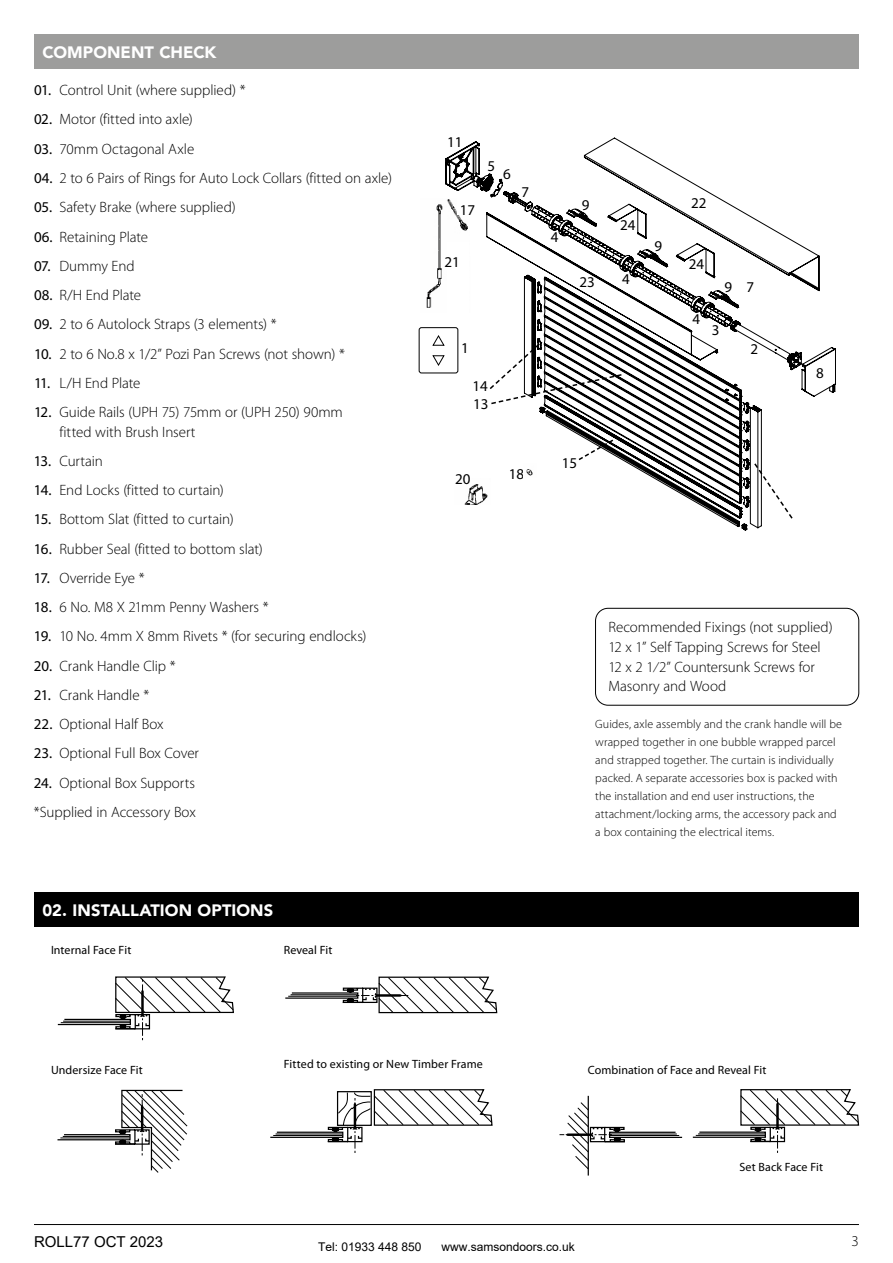
<style>
.page{position:relative;width:893px;height:1263px;background:#fff}
.page>*{position:absolute;margin:0;border:0;box-sizing:border-box;transform-origin:0 0}
.t1{font:900 16.5px "Avenir";color:#fff}
.t2{font:300 15px/19.5px "Myriad Pro";letter-spacing:-.005em;color:#000}
.t3{font:15px "Myriad Pro";color:#000}
.t4{font:15px "Arial";color:#000}
.t5{font:300 12px/18px "Myriad Pro";letter-spacing:.005em;color:#000}
.t6{font:12px "Myriad Pro";letter-spacing:.005em;color:#000}
.t7{font:12px "Arial";color:#000}
.t8{font:12px "Century Gothic";color:#000}
.s1{font-weight:400}
</style>
<div class="page">
<hr style="left:34px;top:1224px;width:825px;height:1px;background:#000">
<div style="left:595px;top:608px;width:264px;height:97px;border:1px solid #000;border-radius:13px"></div>
<svg style="left:58px;top:976px;width:176px;height:65px"></svg>
<svg style="left:285px;top:976px;width:213px;height:38px"></svg>
<svg style="left:559px;top:1089px;width:301px;height:86px"></svg>
<svg style="left:270px;top:1089px;width:223px;height:64px"></svg>
<svg style="left:57px;top:1090px;width:131px;height:83px"></svg>
<div style="left:34px;top:34px;width:825px;height:35px;background:#9d9d9c"></div>
<div style="left:34px;top:892px;width:825px;height:35px;background:#000"></div>
<svg style="left:445px;top:137px;width:391px;height:394px"></svg>
<svg style="left:753px;top:462px;width:41px;height:58px"></svg>
<img style="left:426px;top:198px;width:45px;height:114px">
<div style="left:458px;top:195px;width:13px;height:19px;background:#fff"></div>
<div style="left:447px;top:242px;width:21px;height:70px;background:#fff"></div>
<hr style="left:470px;top:253px;width:1px;height:59px;background:#fff">
<img style="left:455px;top:487px;width:36px;height:18px">
<svg style="left:455px;top:478px;width:36px;height:9px"></svg>
<div style="left:419px;top:328px;width:39px;height:45px;background:#fff;border-radius:2px"></div>
<div style="left:419px;top:327px;width:39px;height:46px;border:1px solid #000;border-radius:2px"></div>
<svg style="left:432px;top:335px;width:13px;height:11px"></svg>
<svg style="left:432px;top:355px;width:13px;height:11px"></svg>
<svg style="left:488px;top:342px;width:135px;height:63px"></svg>
<svg style="left:524px;top:463px;width:13px;height:15px"></svg>
<svg style="left:577px;top:438px;width:38px;height:24px"></svg>
<p class="t1" style="left:43px;top:38px;width:175px">COMPONENT CHECK</p>
<p class="t2" style="left:34px;top:81px;width:213px"><span class="s1">01.</span> Control Unit (where supplied) *</p>
<p class="t2" style="left:34px;top:110px;width:160px"><span class="s1">02.</span> Motor (fitted into axle)</p>
<p class="t2" style="left:34px;top:139px;width:162px"><span class="s1">03.</span> 70mm Octagonal Axle</p>
<p class="t2" style="left:34px;top:168px;width:359px"><span class="s1">04.</span> 2 to 6 Pairs of Rings for Auto Lock Collars (fitted on axle)</p>
<p class="t2" style="left:34px;top:198px;width:203px"><span class="s1">05.</span> Safety Brake (where supplied)</p>
<p class="t2" style="left:34px;top:227px;width:116px"><span class="s1">06.</span> Retaining Plate</p>
<p class="t2" style="left:34px;top:256px;width:102px"><span class="s1">07.</span> Dummy End</p>
<p class="t2" style="left:34px;top:285px;width:109px"><span class="s1">08.</span> R/H End Plate</p>
<p class="t2" style="left:34px;top:315px;width:244px"><span class="s1">09.</span> 2 to 6 Autolock Straps (3 elements) *</p>
<p class="t2" style="left:34px;top:344px;width:312px"><span class="s1">10.</span> 2 to 6 No.8 x 1/2” Pozi Pan Screws (not shown) *</p>
<p class="t2" style="left:34px;top:373px;width:108px"><span class="s1">11.</span> L/H End Plate</p>
<p class="t2" style="left:60px;top:402px;width:285px;text-indent:-25px"><span class="s1">12.</span> Guide Rails (UPH 75) 75mm or (UPH 250) 90mm fitted with Brush Insert</p>
<p class="t2" style="left:34px;top:451px;width:70px"><span class="s1">13.</span> Curtain</p>
<p class="t2" style="left:34px;top:480px;width:191px"><span class="s1">14.</span> End Locks (fitted to curtain)</p>
<p class="t2" style="left:34px;top:510px;width:201px"><span class="s1">15.</span> Bottom Slat (fitted to curtain)</p>
<p class="t2" style="left:34px;top:539px;width:230px"><span class="s1">16.</span> Rubber Seal (fitted to bottom slat)</p>
<p class="t2" style="left:34px;top:568px;width:112px"><span class="s1">17.</span> Override Eye *</p>
<p class="t2" style="left:34px;top:597px;width:236px"><span class="s1">18.</span> 6 No. M8 X 21mm Penny Washers *</p>
<p class="t2" style="left:34px;top:627px;width:334px"><span class="s1">19.</span> 10 No. 4mm X 8mm Rivets * (for securing endlocks)</p>
<p class="t2" style="left:34px;top:656px;width:143px"><span class="s1">20.</span> Crank Handle Clip *</p>
<p class="t2" style="left:34px;top:685px;width:117px"><span class="s1">21.</span> Crank Handle *</p>
<p class="t2" style="left:34px;top:714px;width:131px"><span class="s1">22.</span> Optional Half Box</p>
<p class="t2" style="left:34px;top:744px;width:167px"><span class="s1">23.</span> Optional Full Box Cover</p>
<p class="t2" style="left:34px;top:768px;width:163px;line-height:29.2px"><span class="s1">24.</span> Optional Box Supports *Supplied in Accessory Box</p>
<p class="t8" style="left:192px;top:599px;width:8px">7</p>
<p class="t1" style="left:43px;top:896px;width:232px">02. INSTALLATION OPTIONS</p>
<p class="t6" style="left:51px;top:943px;width:82px">Internal Face Fit</p>
<p class="t6" style="left:284px;top:943px;width:50px">Reveal Fit</p>
<p class="t3" style="left:447px;top:133px;width:17px">11</p>
<p class="t3" style="left:460px;top:200px;width:17px">17</p>
<p class="t3" style="left:488px;top:157px;width:9px">5</p>
<p class="t3" style="left:503px;top:164px;width:9px">6</p>
<p class="t3" style="left:521px;top:183px;width:9px">7</p>
<p class="t3" style="left:444px;top:252px;width:17px">21</p>
<p class="t3" style="left:551px;top:227px;width:9px">4</p>
<p class="t3" style="left:582px;top:196px;width:9px">9</p>
<p class="t3" style="left:580px;top:273px;width:17px">23</p>
<p class="t3" style="left:620px;top:216px;width:17px">24</p>
<p class="t3" style="left:622px;top:269px;width:9px">4</p>
<p class="t3" style="left:655px;top:237px;width:9px">9</p>
<p class="t3" style="left:691px;top:193px;width:17px">22</p>
<p class="t3" style="left:689px;top:255px;width:17px">24</p>
<p class="t3" style="left:724px;top:278px;width:9px">9</p>
<p class="t3" style="left:692px;top:309px;width:9px">4</p>
<p class="t3" style="left:712px;top:321px;width:9px">3</p>
<p class="t3" style="left:747px;top:278px;width:9px">7</p>
<p class="t3" style="left:461px;top:338px;width:9px">1</p>
<p class="t3" style="left:750px;top:340px;width:9px">2</p>
<p class="t3" style="left:472px;top:377px;width:17px">14</p>
<p class="t3" style="left:473px;top:395px;width:17px">13</p>
<p class="t3" style="left:455px;top:470px;width:17px">20</p>
<p class="t3" style="left:509px;top:465px;width:17px">18</p>
<p class="t3" style="left:562px;top:453px;width:17px">15</p>
<p class="t3" style="left:816px;top:363px;width:9px">8</p>
<p class="t2" style="left:608px;top:618px;width:226px">Recommended Fixings (not supplied)<br>12 x 1” Self Tapping Screws for Steel<br>12 x 2 1⁄2” Countersunk Screws for<br>Masonry and Wood</p>
<p class="t5" style="left:595px;top:716px;width:248px">Guides, axle assembly and the crank handle will be wrapped together in one bubble wrapped parcel and strapped together. The curtain is individually packed. A separate accessories box is packed with the installation and end user instructions, the attachment/locking arms, the accessory pack and a box containing the electrical items.</p>
<p class="t6" style="left:51px;top:1063px;width:93px">Undersize Face Fit</p>
<p class="t6" style="left:284px;top:1056px;width:201px">Fitted to existing or New Timber Frame</p>
<p class="t6" style="left:588px;top:1063px;width:180px">Combination of Face and Reveal Fit</p>
<p class="t6" style="left:739px;top:1159px;width:85px">Set Back Face Fit</p>
<p class="t4" style="left:34px;top:1232px;width:131px">ROLL77 OCT 2023</p>
<p class="t2" style="left:852px;top:1231px;width:9px">3</p>
<p class="t7" style="left:318px;top:1239px;width:105px">Tel: 01933 448 850</p>
<p class="t7" style="left:441px;top:1239px;width:135px">www.samsondoors.co.uk</p>
</div>
